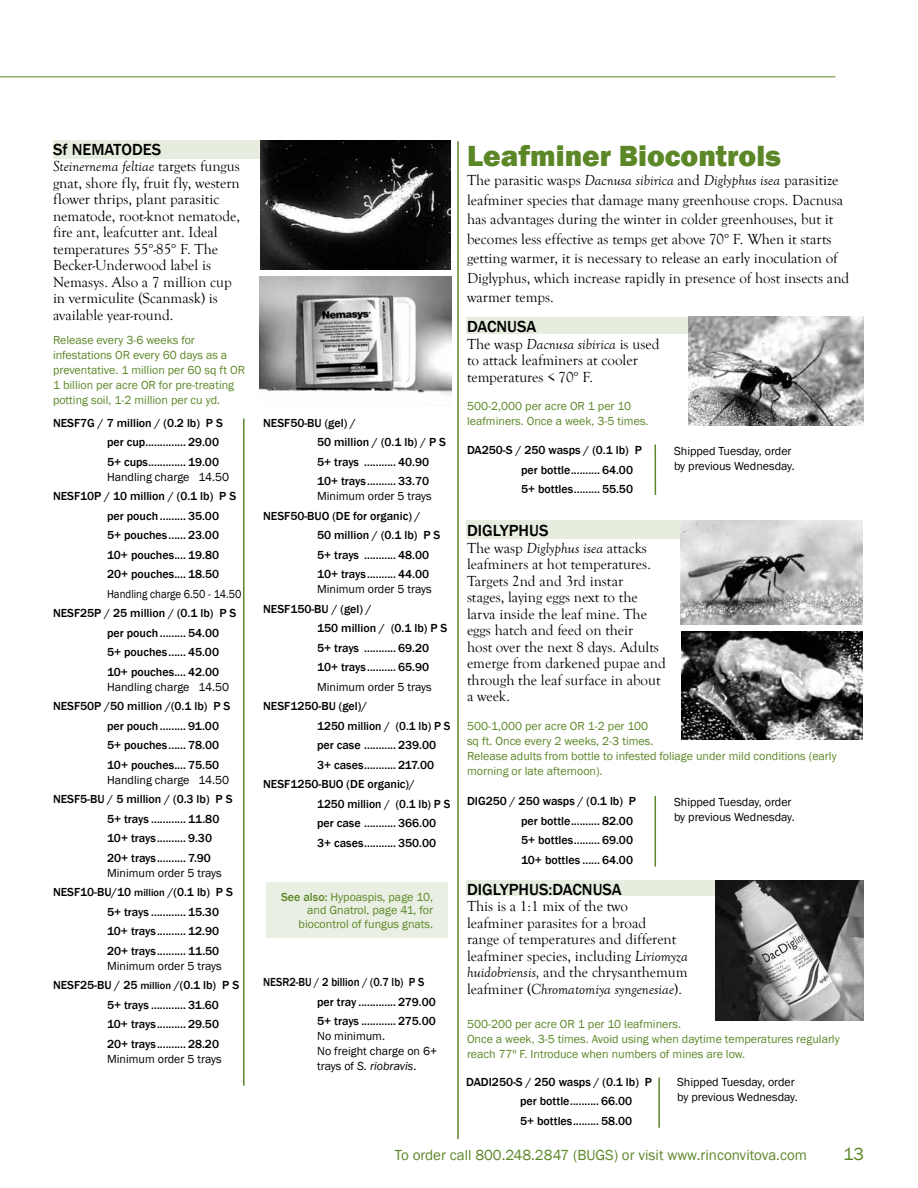
<style>
.page{position:relative;width:918px;height:1188px;background:#fff}
.page>*{position:absolute;margin:0;border:0;box-sizing:border-box;transform-origin:0 0}
.t1{font:800 30px "Franklin Gothic";color:#5c8727}
.t2{font:18px "Franklin Gothic";color:#5c8727}
.t3{font:500 16.5px "Franklin Gothic";color:#000}
.t4{font:15px/16.5px "Goudy Old Style T";color:#000}
.t5{font:15px "Franklin Gothic";color:#5c8727}
.t6{font:500 12px/19.5px "Franklin Gothic";color:#000}
.t7{font:12px/15px "Franklin Gothic";color:#5c8727}
.t8{font:12px/15px "Franklin Gothic";color:#000}
.t9{font:500 12px/19.5px "Franklin Gothic";color:#000;scale:.91 1}
.t10{font:12px "Franklin Gothic";color:#000;scale:.9 1}
.s1{font-style:italic}
.s2{font-size:10.5px}
.s3{font-weight:500}
</style>
<div class="page">
<hr style="left:457px;top:141px;width:2px;height:998px;background:#5c8727">
<div style="left:466px;top:881px;width:396px;height:15px;background:#e6ecde"></div>
<div style="left:466px;top:520px;width:396px;height:18px;background:#e6ecde"></div>
<div style="left:467px;top:317px;width:396px;height:17px;background:#e6ecde"></div>
<div style="left:267px;top:882px;width:181px;height:56px;background:#eaefe4"></div>
<div style="left:53px;top:141px;width:396px;height:18px;background:#e6ecde"></div>
<img style="left:260px;top:141px;width:190px;height:129px">
<img style="left:259px;top:276px;width:192px;height:121px">
<img style="left:688px;top:317px;width:176px;height:109px">
<hr style="left:655px;top:445px;width:1px;height:50px;background:#5c8727">
<img style="left:680px;top:520px;width:182px;height:105px">
<img style="left:681px;top:631px;width:181px;height:108px">
<hr style="left:655px;top:796px;width:1px;height:71px;background:#5c8727">
<img style="left:716px;top:881px;width:147px;height:140px">
<hr style="left:658px;top:1077px;width:2px;height:51px;background:#5c8727">
<hr style="left:243px;top:418px;width:1px;height:668px;background:#5c8727">
<hr style="left:0;top:76px;width:836px;height:1px;background:#5c8727">
<h3 class="t3" style="left:53px;top:139px;width:110px">Sf NEMATODES</h3>
<p class="t4" style="left:53px;top:159px;width:189px"><span class="s1">Steinernema feltiae</span> targets fungus gnat, shore fly, fruit fly, western flower thrips, plant parasitic nematode, root-knot nematode, fire ant, leafcutter ant. Ideal temperatures 55°-85° F. The<br>Becker-Underwood label is<br>Nemasys. Also a 7 million cup in vermiculite (Scanmask) is available year-round.</p>
<p class="t7" style="left:53px;top:333px;width:194px">Release every 3-6 weeks for infestations OR every 60 days as a preventative. 1 million per 60 sq ft OR 1 billion per acre OR for pre-treating potting soil, 1-2 million per cu yd.</p>
<p class="t6" style="left:107px;top:413px;width:117px;text-indent:-54px">NESF7G / 7 million / (0.2 lb) P S per cup.............. 29.00<br>5+ cups............. 19.00</p>
<p class="t8" style="left:107px;top:470px;width:124px">Handling charge 14.50</p>
<p class="t6" style="left:107px;top:487px;width:131px;text-indent:-54px">NESF10P / 10 million / (0.1 lb) P S per pouch ......... 35.00<br>5+ pouches...... 23.00<br>10+ pouches.... 19.80<br>20+ pouches.... 18.50</p>
<p class="t10" style="left:107px;top:586px;width:151px">Handling charge 6.50 - 14.50</p>
<p class="t6" style="left:107px;top:604px;width:131px;text-indent:-54px">NESF25P / 25 million / (0.1 lb) P S per pouch ......... 54.00<br>5+ pouches...... 45.00<br>10+ pouches.... 42.00</p>
<p class="t8" style="left:107px;top:680px;width:124px">Handling charge 14.50</p>
<p class="t6" style="left:107px;top:697px;width:125px;text-indent:-54px">NESF50P /50 million /(0.1 lb) P S per pouch ......... 91.00<br>5+ pouches...... 78.00<br>10+ pouches.... 75.50</p>
<p class="t8" style="left:107px;top:773px;width:124px">Handling charge 14.50</p>
<p class="t6" style="left:107px;top:790px;width:127px;text-indent:-54px">NESF5-BU / 5 million / (0.3 lb) P S<br>5+ trays ............ 11.80<br>10+ trays.......... 9.30<br>20+ trays.......... 7.90</p>
<p class="t8" style="left:107px;top:866px;width:116px">Minimum order 5 trays</p>
<p class="t6" style="left:53px;top:883px;width:181px">NESF10-BU/10 <span class="s2">million</span> /(0.1 lb) P S</p>
<p class="t6" style="left:107px;top:902px;width:114px">5+ trays ............ 15.30</p>
<p class="t6" style="left:107px;top:922px;width:114px">10+ trays.......... 12.90</p>
<p class="t6" style="left:107px;top:941px;width:114px">20+ trays.......... 11.50</p>
<p class="t8" style="left:107px;top:959px;width:116px">Minimum order 5 trays</p>
<p class="t6" style="left:53px;top:976px;width:188px">NESF25-BU / 25 <span class="s2">million</span> /(0.1 lb) P S</p>
<p class="t6" style="left:107px;top:995px;width:113px">5+ trays ............ 31.60</p>
<p class="t6" style="left:107px;top:1015px;width:114px">10+ trays.......... 29.50</p>
<p class="t6" style="left:107px;top:1034px;width:114px">20+ trays.......... 28.20</p>
<p class="t8" style="left:107px;top:1052px;width:116px">Minimum order 5 trays</p>
<p class="t6" style="left:317px;top:413px;width:130px;text-indent:-54px">NESF50-BU (gel) /<br>50 million / (0.1 lb) / P S<br>5+ trays ........... 40.90<br>10+ trays.......... 33.70</p>
<p class="t8" style="left:317px;top:489px;width:116px">Minimum order 5 trays</p>
<p class="t6" style="left:317px;top:506px;width:125px;text-indent:-54px">NESF50-BUO (DE for organic) /<br>50 million / (0.1 lb) P S<br>5+ trays ........... 48.00<br>10+ trays.......... 44.00</p>
<p class="t8" style="left:317px;top:582px;width:116px">Minimum order 5 trays</p>
<p class="t6" style="left:317px;top:599px;width:132px;text-indent:-54px">NESF150-BU / (gel) /<br>150 million / (0.1 lb) P S<br>5+ trays ........... 69.20<br>10+ trays.......... 65.90</p>
<p class="t8" style="left:317px;top:680px;width:116px">Minimum order 5 trays</p>
<p class="t6" style="left:263px;top:697px;width:106px">NESF1250-BU (gel)/</p>
<p class="t6" style="left:317px;top:716px;width:135px">1250 million / (0.1 lb) P S</p>
<p class="t6" style="left:317px;top:736px;width:121px">per case ........... 239.00</p>
<p class="t6" style="left:317px;top:755px;width:119px">3+ cases........... 217.00</p>
<p class="t6" style="left:263px;top:775px;width:153px">NESF1250-BUO (DE organic)/</p>
<p class="t6" style="left:317px;top:794px;width:135px">1250 million / (0.1 lb) P S</p>
<p class="t6" style="left:317px;top:814px;width:121px">per case ........... 366.00</p>
<p class="t6" style="left:317px;top:833px;width:121px">3+ cases........... 350.00</p>
<p class="t7" style="left:281px;top:890px;width:154px;line-height:13.5px;text-align:right"><span class="s3">See also:</span> Hypoaspis, page 10, and Gnatrol, page 41, for biocontrol of fungus gnats.</p>
<p class="t9" style="left:317px;top:973px;width:132px;text-indent:-54px">NESR2-BU / 2 billion / (0.7 lb) P S per tray ............. 279.00<br>5+ trays ............ 275.00</p>
<p class="t8" style="left:317px;top:1029px;width:122px">No minimum.<br>No freight charge on 6+ trays of <span class="s1">S. riobravis</span>.</p>
<h1 class="t1" style="left:467px;top:136px;width:316px">Leafminer Biocontrols</h1>
<p class="t4" style="left:467px;top:171px;width:384px;line-height:19.5px">The parasitic wasps <span class="s1">Dacnusa sibirica</span> and <span class="s1">Diglyphus isea</span> parasitize leafminer species that damage many greenhouse crops. Dacnusa has advantages during the winter in colder greenhouses, but it becomes less effective as temps get above 70° F. When it starts getting warmer, it is necessary to release an early inoculation of Diglyphus, which increase rapidly in presence of host insects and warmer temps.</p>
<h3 class="t3" style="left:467px;top:317px;width:71px">DACNUSA</h3>
<p class="t4" style="left:467px;top:336px;width:194px">The wasp <span class="s1">Dacnusa sibirica</span> is used to attack leafminers at cooler temperatures &lt; 70° F.</p>
<p class="t7" style="left:467px;top:399px;width:183px">500-2,000 per acre OR 1 per 10 leafminers. Once a week, 3-5 times.</p>
<p class="t6" style="left:521px;top:440px;width:122px;text-indent:-54px">DA250-S / 250 wasps / (0.1 lb) P per bottle.......... 64.00<br>5+ bottles......... 55.50</p>
<p class="t8" style="left:674px;top:443px;width:122px">Shipped Tuesday, order by previous Wednesday.</p>
<h3 class="t3" style="left:467px;top:521px;width:83px">DIGLYPHUS</h3>
<p class="t4" style="left:467px;top:540px;width:200px">The wasp <span class="s1">Diglyphus isea</span> attacks leafminers at hot temperatures.<br>Targets 2nd and 3rd instar<br>stages, laying eggs next to the larva inside the leaf mine. The eggs hatch and feed on their<br>host over the next 8 days. Adults emerge from darkened pupae and through the leaf surface in about a week.</p>
<p class="t7" style="left:467px;top:719px;width:371px">500-1,000 per acre OR 1-2 per 100<br>sq ft. Once every 2 weeks, 2-3 times.<br>Release adults from bottle to infested foliage under mild conditions (early morning or late afternoon).</p>
<p class="t6" style="left:521px;top:792px;width:117px;text-indent:-54px">DIG250 / 250 wasps / (0.1 lb) P per bottle.......... 82.00<br>5+ bottles......... 69.00<br>10+ bottles ...... 64.00</p>
<p class="t8" style="left:674px;top:795px;width:122px">Shipped Tuesday, order by previous Wednesday.</p>
<h3 class="t3" style="left:467px;top:879px;width:156px">DIGLYPHUS:DACNUSA</h3>
<p class="t4" style="left:467px;top:899px;width:223px">This is a 1:1 mix of the two leafminer parasites for a broad<br>range of temperatures and different leafminer species, including <span class="s1">Liriomyza huidobriensis,</span> and the chrysanthemum leafminer (<span class="s1">Chromatomiya syngenesiae</span>).</p>
<p class="t7" style="left:467px;top:1017px;width:374px">500-200 per acre OR 1 per 10 leafminers.<br>Once a week, 3-5 times. Avoid using when daytime temperatures regularly reach 77º F. Introduce when numbers of mines are low.</p>
<p class="t6" style="left:520px;top:1072px;width:133px;text-indent:-54px">DADI250-S / 250 wasps / (0.1 lb) P per bottle.......... 66.00<br>5+ bottles......... 58.00</p>
<p class="t8" style="left:677px;top:1075px;width:122px">Shipped Tuesday, order by previous Wednesday.</p>
<p class="t5" style="left:395px;top:1146px;width:414px">To order call 800.248.2847 (BUGS) or visit www.rinconvitova.com</p>
<h2 class="t2" style="left:843px;top:1143px;width:22px">13</h2>
</div>
